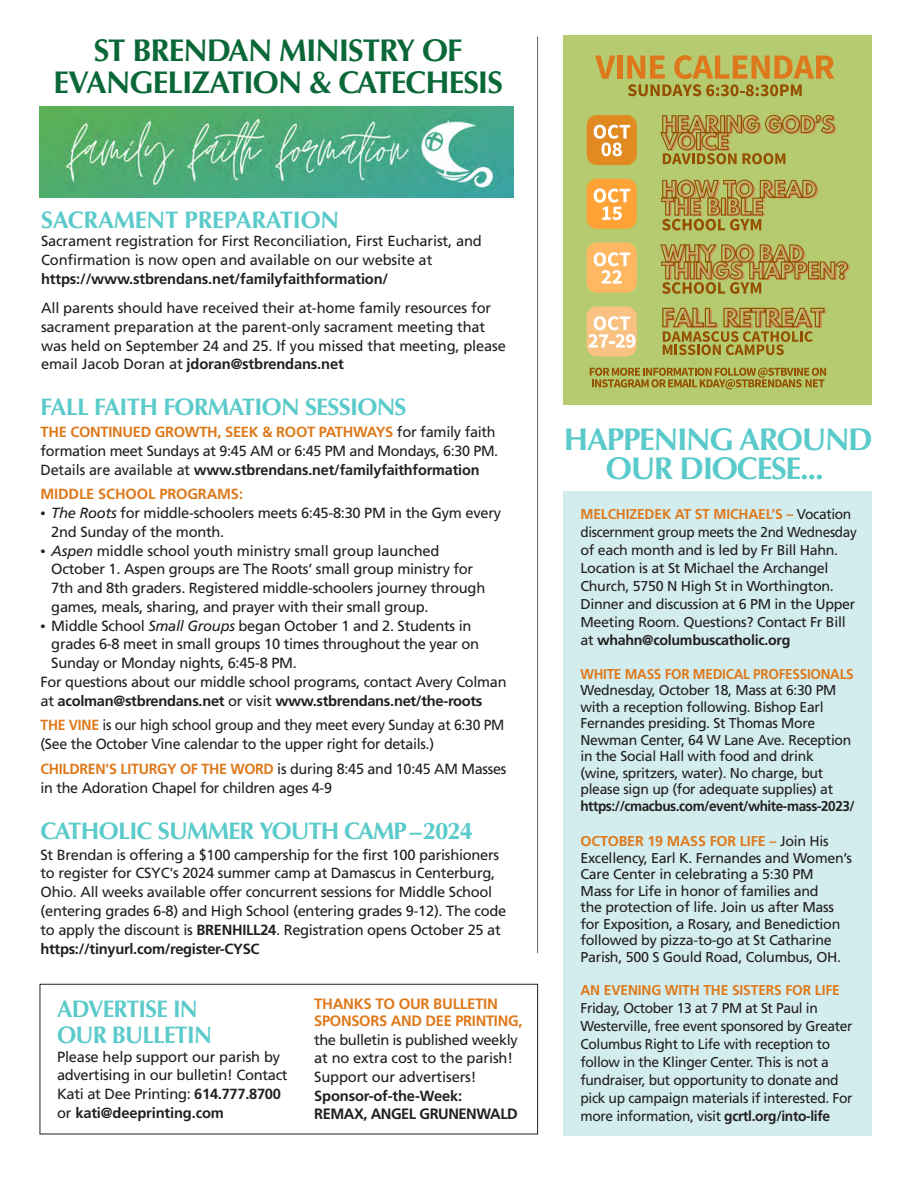
<style>
.page{position:relative;width:918px;height:1188px;background:#fff}
.page>*{position:absolute;margin:0;border:0;box-sizing:border-box;transform-origin:0 0}
.t1{font:700 31.5px/31.5px "Optima";letter-spacing:-.03em;color:#0a6838;text-align:center}
.t2{font:700 31.5px/29.7px "Optima";letter-spacing:-.04em;color:#5bcaca;text-align:center}
.t3{font:700 24px "Optima";letter-spacing:-.03em;color:#5bcaca}
.t4{font:700 24px/25.5px "Optima";letter-spacing:-.03em;color:#5bcaca;scale:.96 1}
.t5{font:700 24px "Optima";letter-spacing:-.01em;color:#5bcaca}
.t6{font:700 15px/16.5px "Frutiger LT Std";letter-spacing:-.02em;color:#de791b}
.t7{font:700 15px "Frutiger LT Std";letter-spacing:-.03em;color:#231f20}
.t8{font:14.7px/18.8px "Frutiger LT Std";letter-spacing:-.02em;color:#231f20}
.t9{font:14.7px/18.8px "Frutiger LT Std";letter-spacing:-.02em;color:#231f20;scale:.95 1}
.t10{font:700 14.7px "Frutiger LT Std";letter-spacing:-.02em;color:#231f20}
.t11{font:700 14.7px "Frutiger LT Std";letter-spacing:-.01em;color:#de791b}
.t12{font:14.25px/16.5px "Frutiger LT Std";letter-spacing:-.02em;color:#231f20}
.s1{font-weight:700}
.s2{font-weight:700;color:#de791b}
.s3{font-family:"Myriad Pro";font-size:18px}
.s4{font-style:italic}
.s5{font-weight:400}
</style>
<div class="page">
<img style="left:40px;top:107px;width:474px;height:90px">
<hr style="left:537px;top:37px;width:1px;height:916px;background:#655a56">
<div style="left:563px;top:36px;width:309px;height:369px;background:#b6cb6f"></div>
<svg style="left:587px;top:115px;width:50px;height:50px;background:#e39e46"></svg>
<svg style="left:587px;top:179px;width:50px;height:50px;background:#fcb155"></svg>
<svg style="left:587px;top:243px;width:50px;height:50px;background:#fbc378"></svg>
<svg style="left:587px;top:306px;width:50px;height:51px;background:#f7ce9a"></svg>
<svg style="left:595px;top:56px;width:20px;height:23px"></svg>
<div style="left:617px;top:56px;width:5px;height:23px;background:#de781c"></div>
<svg style="left:659px;top:114px;width:177px;height:50px;background:#b0a552"></svg>
<svg style="left:661px;top:179px;width:157px;height:52px;background:#b0a351"></svg>
<svg style="left:660px;top:243px;width:190px;height:51px;background:#b0a251"></svg>
<svg style="left:662px;top:307px;width:164px;height:48px;background:#ad9e4b"></svg>
<svg style="left:590px;top:368px;width:236px;height:21px;background:#a89942"></svg>
<svg style="left:627px;top:55px;width:207px;height:41px;background:#bda44a"></svg>
<div style="left:563px;top:492px;width:309px;height:644px;background:#d3eced"></div>
<div style="left:40px;top:984px;width:498px;height:150px;border:1px solid #231f20"></div>
<p class="t1" style="left:53px;top:35px;width:451px">ST BRENDAN MINISTRY OF<br>EVANGELIZATION &amp; CATECHESIS</p>
<p class="t5" style="left:41px;top:205px;width:300px">SACRAMENT PREPARATION</p>
<p class="t8" style="left:41px;top:232px;width:442px">Sacrament registration for First Reconciliation, First Eucharist, and<br>Confirmation is now open and available on our website at <span class="s1">https://www.stbrendans.net/familyfaithformation/</span></p>
<p class="t8" style="left:41px;top:299px;width:466px">All parents should have received their at-home family resources for sacrament preparation at the parent-only sacrament meeting that was held on September 24 and 25. If you missed that meeting, please email Jacob Doran at <span class="s1">jdoran@stbrendans.net</span></p>
<p class="t3" style="left:41px;top:393px;width:368px">FALL FAITH FORMATION SESSIONS</p>
<p class="t8" style="left:41px;top:423px;width:459px"><span class="s2">THE CONTINUED GROWTH, SEEK &amp; ROOT PATHWAYS</span> for family faith formation meet Sundays at 9:45 AM or 6:45 PM and Mondays, 6:30 PM.<br>Details are available at <span class="s1">www.stbrendans.net/familyfaithformation</span></p>
<p class="t11" style="left:41px;top:486px;width:204px">MIDDLE SCHOOL PROGRAMS:</p>
<p class="t8" style="left:51px;top:504px;width:451px;text-indent:-11px"><span class="s3">•</span> <span class="s4">The Roots</span> for middle-schoolers meets 6:45-8:30 PM in the Gym every<br>2nd Sunday of the month.</p>
<p class="t8" style="left:51px;top:541px;width:436px;text-indent:-11px"><span class="s3">•</span> <span class="s4">Aspen</span> middle school youth ministry small group launched October 1. Aspen groups are The Roots’ small group ministry for 7th and 8th graders. Registered middle-schoolers journey through games, meals, sharing, and prayer with their small group.</p>
<p class="t8" style="left:41px;top:616px;width:432px"><span class="s3">•</span> Middle School <span class="s4">Small Groups</span> began October 1 and 2. Students in</p>
<p class="t8" style="left:51px;top:635px;width:429px">grades 6-8 meet in small groups 10 times throughout the year on</p>
<p class="t8" style="left:51px;top:654px;width:247px">Sunday or Monday nights, 6:45-8 PM.</p>
<p class="t8" style="left:41px;top:672px;width:468px">For questions about our middle school programs, contact Avery Colman</p>
<p class="t10" style="left:41px;top:692px;width:443px"><span class="s5">at</span> acolman@stbrendans.net <span class="s5">or visit</span> www.stbrendans.net/the-roots</p>
<p class="t9" style="left:41px;top:716px;width:490px"><span class="s2">THE VINE</span> is our high school group and they meet every Sunday at 6:30 PM (See the October Vine calendar to the upper right for details.)</p>
<p class="t8" style="left:41px;top:759px;width:467px"><span class="s2">CHILDREN'S LITURGY OF THE WORD</span> is during 8:45 and 10:45 AM Masses in the Adoration Chapel for children ages 4-9</p>
<p class="t3" style="left:41px;top:817px;width:434px">CATHOLIC SUMMER YOUTH CAMP – 2024</p>
<p class="t8" style="left:41px;top:845px;width:467px">St Brendan is offering a $100 campership for the first 100 parishioners to register for CSYC's 2024 summer camp at Damascus in Centerburg, Ohio. All weeks available offer concurrent sessions for Middle School (entering grades 6-8) and High School (entering grades 9-12). The code to apply the discount is <span class="s1">BRENHILL24</span>. Registration opens October 25 at <span class="s1">https://tinyurl.com/register-CYSC</span></p>
<p class="t4" style="left:57px;top:997px;width:163px">ADVERTISE IN<br>OUR BULLETIN</p>
<p class="t8" style="left:57px;top:1047px;width:232px">Please help support our parish by advertising in our bulletin! Contact Kati at Dee Printing: <span class="s1">614.777.8700 </span>or <span class="s1">kati@deeprinting.com</span></p>
<p class="t6" style="left:314px;top:996px;width:210px">THANKS TO OUR BULLETIN<br>SPONSORS AND DEE PRINTING,</p>
<p class="t8" style="left:314px;top:1030px;width:205px">the bulletin is published weekly at no extra cost to the parish!<br>Support our advertisers!<br><span class="s1">Sponsor-of-the-Week:</span></p>
<p class="t7" style="left:314px;top:1105px;width:205px">REMAX, ANGEL GRUNENWALD</p>
<p class="t2" style="left:564px;top:424px;width:311px">HAPPENING AROUND<br>OUR DIOCESE...</p>
<p class="t12" style="left:580px;top:505px;width:278px;line-height:18px"><span class="s2">MELCHIZEDEK AT ST MICHAEL’S –</span> Vocation discernment group meets the 2nd Wednesday of each month and is led by Fr Bill Hahn.<br>Location is at St Michael the Archangel Church, 5750 N High St in Worthington.<br>Dinner and discussion at 6 PM in the Upper Meeting Room. Questions? Contact Fr Bill at <span class="s1">whahn@columbuscatholic.org</span></p>
<p class="t12" style="left:580px;top:666px;width:276px"><span class="s2">WHITE MASS FOR MEDICAL PROFESSIONALS </span>Wednesday, October 18, Mass at 6:30 PM with a reception following. Bishop Earl Fernandes presiding. St Thomas More Newman Center, 64 W Lane Ave. Reception in the Social Hall with food and drink (wine, spritzers, water). No charge, but please sign up (for adequate supplies) at <span class="s1">https://cmacbus.com/event/white-mass-2023/</span></p>
<p class="t12" style="left:580px;top:833px;width:273px"><span class="s2">OCTOBER 19 MASS FOR LIFE –</span> Join His Excellency, Earl K. Fernandes and Women’s Care Center in celebrating a 5:30 PM<br>Mass for Life in honor of families and<br>the protection of life. Join us after Mass for Exposition, a Rosary, and Benediction followed by pizza-to-go at St Catharine Parish, 500 S Gould Road, Columbus, OH.</p>
<p class="t12" style="left:580px;top:981px;width:274px;line-height:18px"><span class="s2">AN EVENING WITH THE SISTERS FOR LIFE </span>Friday, October 13 at 7 PM at St Paul in Westerville, free event sponsored by Greater Columbus Right to Life with reception to follow in the Klinger Center. This is not a fundraiser, but opportunity to donate and pick up campaign materials if interested. For more information, visit <span class="s1">gcrtl.org/into-life</span></p>
</div>
